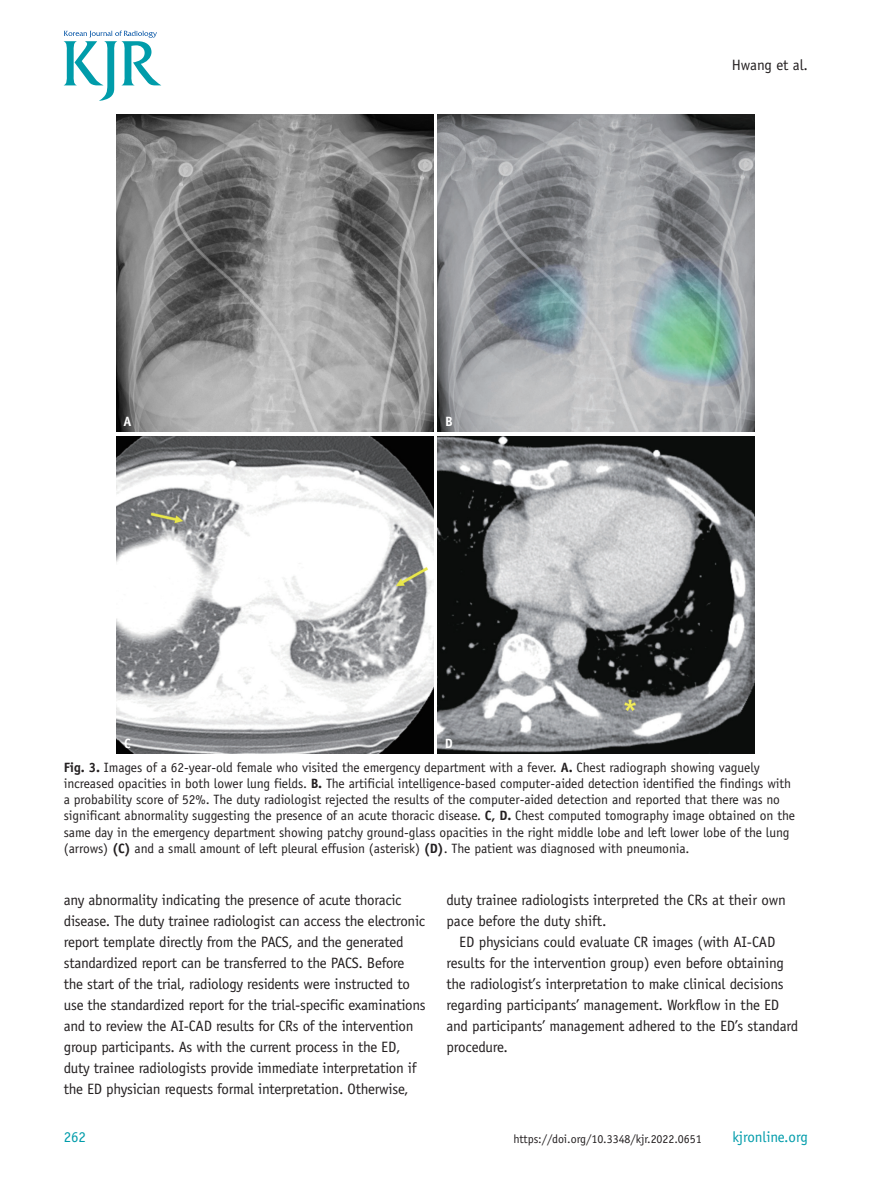
<style>
.page{position:relative;width:893px;height:1191px;background:#fff}
.page>*{position:absolute;margin:0;border:0;box-sizing:border-box;transform-origin:0 0}
.본문{font:15px/21px "Officina Sans Std";letter-spacing:-.015em;color:#231f20}
.t1{font:15px "Officina Sans Std";letter-spacing:-.005em;color:#009caa}
.그림제목{font:13.5px/16.2px "Officina Sans Std";letter-spacing:-.005em;color:#231f20}
.t2{font:700 13.5px "Officina Sans Std";color:#fff}
.t3{font:12px "Officina Sans Std";letter-spacing:-.005em;color:#231f20}
.s1{font-weight:700}
</style>
<div class="page">
<svg style="left:64px;top:31px;width:97px;height:70px"></svg>
<img style="left:117px;top:115px;width:317px;height:317px">
<img style="left:438px;top:115px;width:317px;height:317px">
<img style="left:117px;top:436px;width:317px;height:317px">
<img style="left:438px;top:436px;width:317px;height:317px">
<p class="t2" style="left:123px;top:413px;width:10px">A</p>
<p class="t2" style="left:445px;top:413px;width:9px">B</p>
<p class="본문" style="left:732px;top:54px;width:78px">Hwang et al.</p>
<p class="t2" style="left:124px;top:734px;width:8px">C</p>
<p class="t2" style="left:445px;top:734px;width:10px">D</p>
<p class="그림제목" style="left:64px;top:759px;width:733px"><span class="s1">Fig. 3.</span> Images of a 62-year-old female who visited the emergency department with a fever. <span class="s1">A.</span> Chest radiograph showing vaguely increased opacities in both lower lung fields. <span class="s1">B.</span> The artificial intelligence-based computer-aided detection identified the findings with a probability score of 52%. The duty radiologist rejected the results of the computer-aided detection and reported that there was no significant abnormality suggesting the presence of an acute thoracic disease. <span class="s1">C, D.</span> Chest computed tomography image obtained on the same day in the emergency department showing patchy ground-glass opacities in the right middle lobe and left lower lobe of the lung (arrows) <span class="s1">(C)</span> and a small amount of left pleural effusion (asterisk) <span class="s1">(D)</span>. The patient was diagnosed with pneumonia.</p>
<p class="본문" style="left:64px;top:889px;width:363px">any abnormality indicating the presence of acute thoracic disease. The duty trainee radiologist can access the electronic report template directly from the PACS, and the generated standardized report can be transferred to the PACS. Before the start of the trial, radiology residents were instructed to use the standardized report for the trial-specific examinations and to review the AI-CAD results for CRs of the intervention group participants. As with the current process in the ED, duty trainee radiologists provide immediate interpretation if the ED physician requests formal interpretation. Otherwise,</p>
<p class="본문" style="left:446px;top:889px;width:341px">duty trainee radiologists interpreted the CRs at their own pace before the duty shift.</p>
<p class="본문" style="left:446px;top:931px;width:353px;text-indent:13px">ED physicians could evaluate CR images (with AI-CAD results for the intervention group) even before obtaining the radiologist’s interpretation to make clinical decisions regarding participants’ management. Workflow in the ED and participants’ management adhered to the ED’s standard procedure.</p>
<p class="t1" style="left:64px;top:1128px;width:24px">262</p>
<p class="t3" style="left:513px;top:1132px;width:190px">https://doi.org/10.3348/kjr.2022.0651</p>
<p class="t1" style="left:732px;top:1128px;width:77px">kjronline.org</p>
</div>
